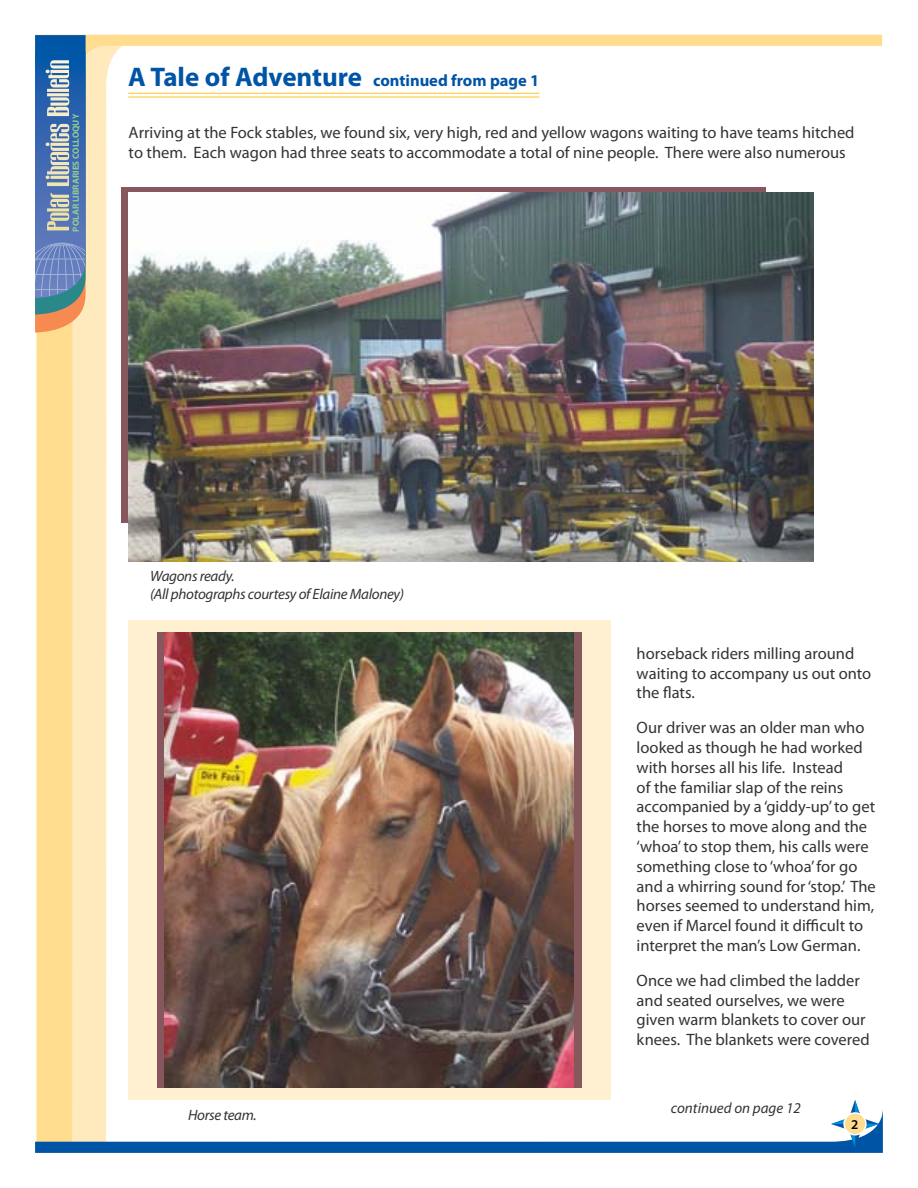
<style>
.page{position:relative;width:918px;height:1188px;background:#fff}
.page>*{position:absolute;margin:0;border:0;box-sizing:border-box;transform-origin:0 0}
.t1{font:16.5px/19.8px "Myriad Pro";color:#333}
.t2{font:700 16.5px "Myriad Pro";color:#0054a6}
.t3{font:italic 15px/18px "Myriad Pro";letter-spacing:-.02em;color:#333}
.t4{font:italic 15px "Myriad Pro";color:#333}
.t5{font:600 13.5px "Myriad Pro";color:#000}
.t6{font:700 9px "Myriad Pro";color:#91cd92}
.s1{font-size:27px}
</style>
<div class="page">
<svg style="left:102px;top:333px;width:27px;height:767px"></svg>
<svg style="left:37px;top:333px;width:65px;height:767px;background:#ffe2a3"></svg>
<svg style="left:35px;top:35px;width:847px;height:298px"></svg>
<div style="left:122px;top:187px;width:644px;height:336px;background:#86585d"></div>
<div style="left:129px;top:620px;width:482px;height:480px;background:#fff0d2"></div>
<svg style="left:35px;top:1100px;width:848px;height:53px"></svg>
<div style="left:844px;top:1113px;width:22px;height:22px;background:#ffdc8e;border-radius:50%"></div>
<div style="left:843px;top:1112px;width:24px;height:24px;border:2px solid #fff;border-radius:50%"></div>
<hr style="left:128px;top:93px;width:411px;height:1px;background:#ffc425">
<hr style="left:128px;top:97px;width:411px;height:1px;background:#ffc425">
<img style="left:128px;top:193px;width:685px;height:369px">
<div style="left:157px;top:632px;width:425px;height:456px;background:#86585d"></div>
<img style="left:165px;top:632px;width:409px;height:456px">
<p class="t6" style="left:70px;top:232px;width:119px;rotate:-90deg">POLAR LIBRARIES COLLOQUY</p>
<p class="t2" style="left:128px;top:70px;width:413px"><span class="s1">A Tale of Adventure</span> continued from page 1</p>
<p class="t1" style="left:129px;top:122px;width:727px">Arriving at the Fock stables, we found six, very high, red and yellow wagons waiting to have teams hitched to them. Each wagon had three seats to accommodate a total of nine people. There were also numerous</p>
<p class="t3" style="left:150px;top:567px;width:256px">Wagons ready.<br>(All photographs courtesy of Elaine Maloney)</p>
<p class="t3" style="left:188px;top:1106px;width:70px">Horse team.</p>
<p class="t1" style="left:637px;top:643px;width:236px">horseback riders milling around waiting to accompany us out onto the flats.</p>
<p class="t1" style="left:637px;top:717px;width:241px">Our driver was an older man who looked as though he had worked with horses all his life. Instead<br>of the familiar slap of the reins accompanied by a ‘giddy-up’ to get the horses to move along and the ‘whoa’ to stop them, his calls were something close to ‘whoa’ for go and a whirring sound for ‘stop.’ The horses seemed to understand him, even if Marcel found it difficult to interpret the man’s Low German.</p>
<p class="t1" style="left:637px;top:970px;width:235px">Once we had climbed the ladder and seated ourselves, we were given warm blankets to cover our knees. The blankets were covered</p>
<p class="t4" style="left:671px;top:1099px;width:131px">continued on page 12</p>
<p class="t5" style="left:851px;top:1116px;width:9px">2</p>
</div>
